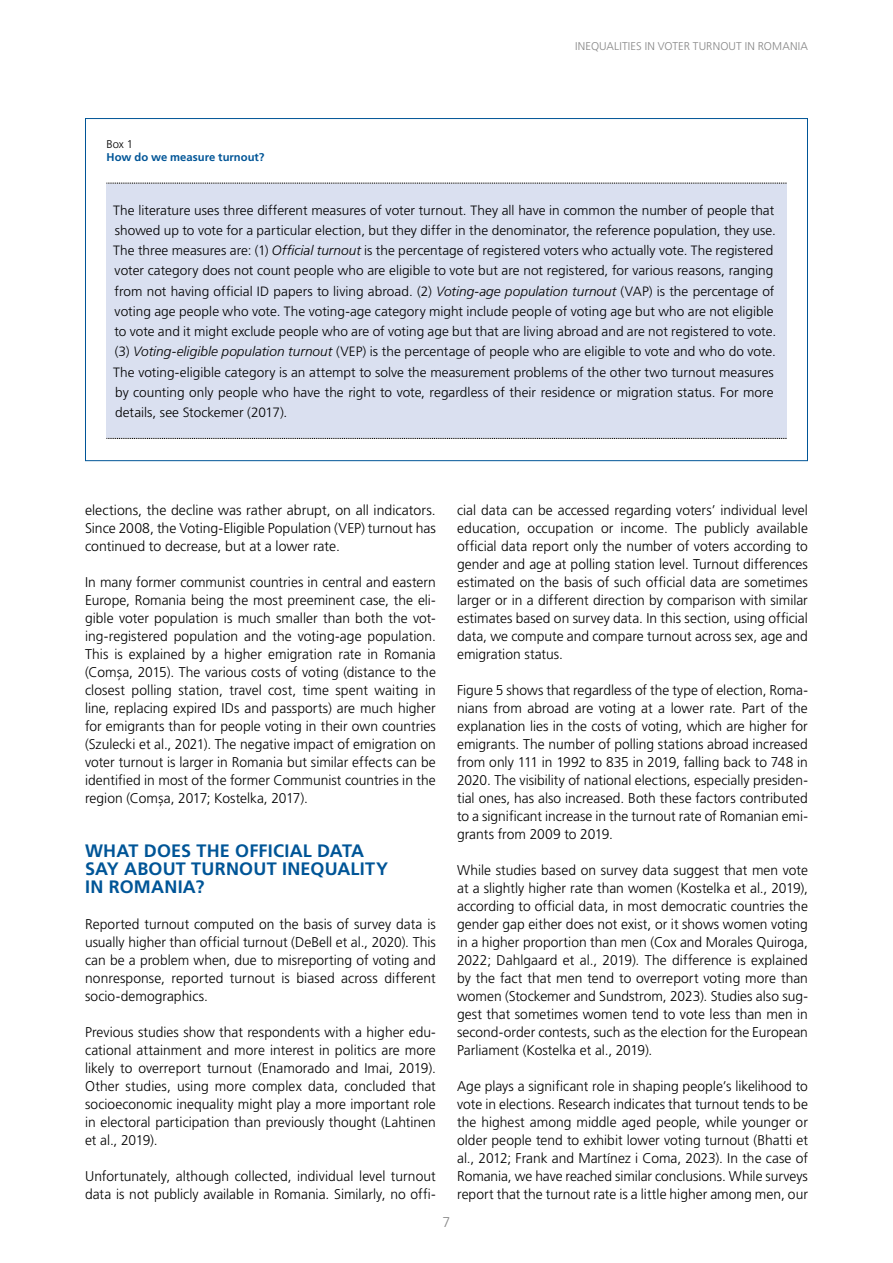
<style>
.page{position:relative;width:893px;height:1263px;background:#fff}
.page>*{position:absolute;margin:0;border:0;box-sizing:border-box;transform-origin:0 0}
.t1{font:700 18px/18px "Frutiger LT Std";letter-spacing:.01em;color:#005597}
.t2{font:300 14.1px/18px "Frutiger LT Std";color:#000;text-align:justify}
.t3{font:300 14.1px "Frutiger LT Std";color:#878787}
.t4{font:300 13.5px/20.2px "Frutiger LT Std";color:#000}
.t5{font:300 11.25px "Frutiger LT Std";color:#878787}
.t6{font:700 11.25px "Frutiger LT Std";color:#005597}
.t7{font:300 11.25px "Frutiger LT Std";color:#000}
.s1{font-style:italic}
.s2{font-family:"Frutiger Neue LTW1 G"}
</style>
<div class="page">
<div style="left:106px;top:183px;width:681px;height:255px;background:#dae0f0"></div>
<svg style="left:106px;top:183px;width:681px;height:1px"></svg>
<svg style="left:106px;top:438px;width:681px;height:1px"></svg>
<p class="t7" style="left:107px;top:138px;width:28px">Box 1</p>
<p class="t6" style="left:107px;top:151px;width:159px">How do we measure turnout?</p>
<p class="t5" style="left:575px;top:40px;width:10px">Inequalities</p>
<p class="t5" style="left:645px;top:40px;width:21px">in voter</p>
<p class="t5" style="left:693px;top:40px;width:8px">turnout</p>
<p class="t5" style="left:745px;top:40px;width:28px">in Romania</p>
<p class="t4" style="left:113px;top:200px;width:664px">The literature uses three different measures of voter turnout. They all have in common the number of people that showed up to vote for a particular election, but they differ in the denominator, the reference population, they use.<br>The three measures are: (1) <span class="s1">Official turnout</span> is the percentage of registered voters who actually vote. The registered voter category does not count people who are eligible to vote but are not registered, for various reasons, ranging from not having official ID papers to living abroad. (2) <span class="s1">Voting-age population turnout</span> (VAP) is the percentage of voting age people who vote. The voting-age category might include people of voting age but who are not eligible to vote and it might exclude people who are of voting age but that are living abroad and are not registered to vote. (3) <span class="s1">Voting-eligible population turnout</span> (VEP) is the percentage of people who are eligible to vote and who do vote.<br>The voting-eligible category is an attempt to solve the measurement problems of the other two turnout measures by counting only people who have the right to vote, regardless of their residence or migration status. For more details, see Stockemer (2017).</p>
<p class="t2" style="left:85px;top:501px;width:352px">elections, the decline was rather abrupt, on all indicators.<br>Since 2008, the Voting-Eligible Population (VEP) turnout has continued to decrease, but at a lower rate.</p>
<p class="t2" style="left:85px;top:573px;width:352px">In many former communist countries in central and eastern Europe, Romania being the most preeminent case, the eli&shy;gible voter population is much smaller than both the vot&shy;ing-registered population and the voting-age population.<br>This is explained by a higher emigration rate in Romania (Com<span class="s2">ș</span>a, 2015). The various costs of voting (distance to the closest polling station, travel cost, time spent waiting in line, replacing expired IDs and passports) are much higher for emigrants than for people voting in their own countries (Szulecki et al., 2021). The negative impact of emigration on voter turnout is larger in Romania but similar effects can be identified in most of the former Communist countries in the region (Com<span class="s2">ș</span>a, 2017; Kostelka, 2017).</p>
<p class="t1" style="left:85px;top:842px;width:304px">WHAT DOES THE OFFICIAL DATA<br>SAY ABOUT TURNOUT INEQUALITY<br>IN ROMANIA?</p>
<p class="t2" style="left:85px;top:915px;width:352px">Reported turnout computed on the basis of survey data is usually higher than official turnout (DeBell et al., 2020). This can be a problem when, due to misreporting of voting and nonresponse, reported turnout is biased across different socio-demographics.</p>
<p class="t2" style="left:85px;top:1023px;width:352px">Previous studies show that respondents with a higher edu&shy;cational attainment and more interest in politics are more likely to overreport turnout (Enamorado and Imai, 2019).<br>Other studies, using more complex data, concluded that socioeconomic inequality might play a more important role in electoral participation than previously thought (Lahtinen et al., 2019).</p>
<p class="t2" style="left:85px;top:1167px;width:352px">Unfortunately, although collected, individual level turnout data is not publicly available in Romania. Similarly, no offi-</p>
<p class="t2" style="left:457px;top:501px;width:352px">cial data can be accessed regarding voters’ individual level education, occupation or income. The publicly available official data report only the number of voters according to gender and age at polling station level. Turnout differences estimated on the basis of such official data are sometimes larger or in a different direction by comparison with similar estimates based on survey data. In this section, using official data, we compute and compare turnout across sex, age and emigration status.</p>
<p class="t2" style="left:457px;top:681px;width:352px">Figure 5 shows that regardless of the type of election, Roma&shy;nians from abroad are voting at a lower rate. Part of the explanation lies in the costs of voting, which are higher for emigrants. The number of polling stations abroad increased from only 111 in 1992 to 835 in 2019, falling back to 748 in 2020. The visibility of national elections, especially presiden&shy;tial ones, has also increased. Both these factors contributed to a significant increase in the turnout rate of Romanian emi&shy;grants from 2009 to 2019.</p>
<p class="t2" style="left:457px;top:861px;width:352px">While studies based on survey data suggest that men vote at a slightly higher rate than women (Kostelka et al., 2019), according to official data, in most democratic countries the gender gap either does not exist, or it shows women voting in a higher proportion than men (Cox and Morales Quiroga, 2022; Dahlgaard et al., 2019). The difference is explained by the fact that men tend to overreport voting more than women (Stockemer and Sundstrom, 2023). Studies also sug&shy;gest that sometimes women tend to vote less than men in second-order contests, such as the election for the European Parliament (Kostelka et al., 2019).</p>
<p class="t2" style="left:457px;top:1077px;width:352px">Age plays a significant role in shaping people’s likelihood to vote in elections. Research indicates that turnout tends to be the highest among middle aged people, while younger or older people tend to exhibit lower voting turnout (Bhatti et al., 2012; Frank and Martínez i Coma, 2023). In the case of Romania, we have reached similar conclusions. While surveys report that the turnout rate is a little higher among men, our</p>
<p class="t3" style="left:443px;top:1214px;width:9px">7</p>
</div>
